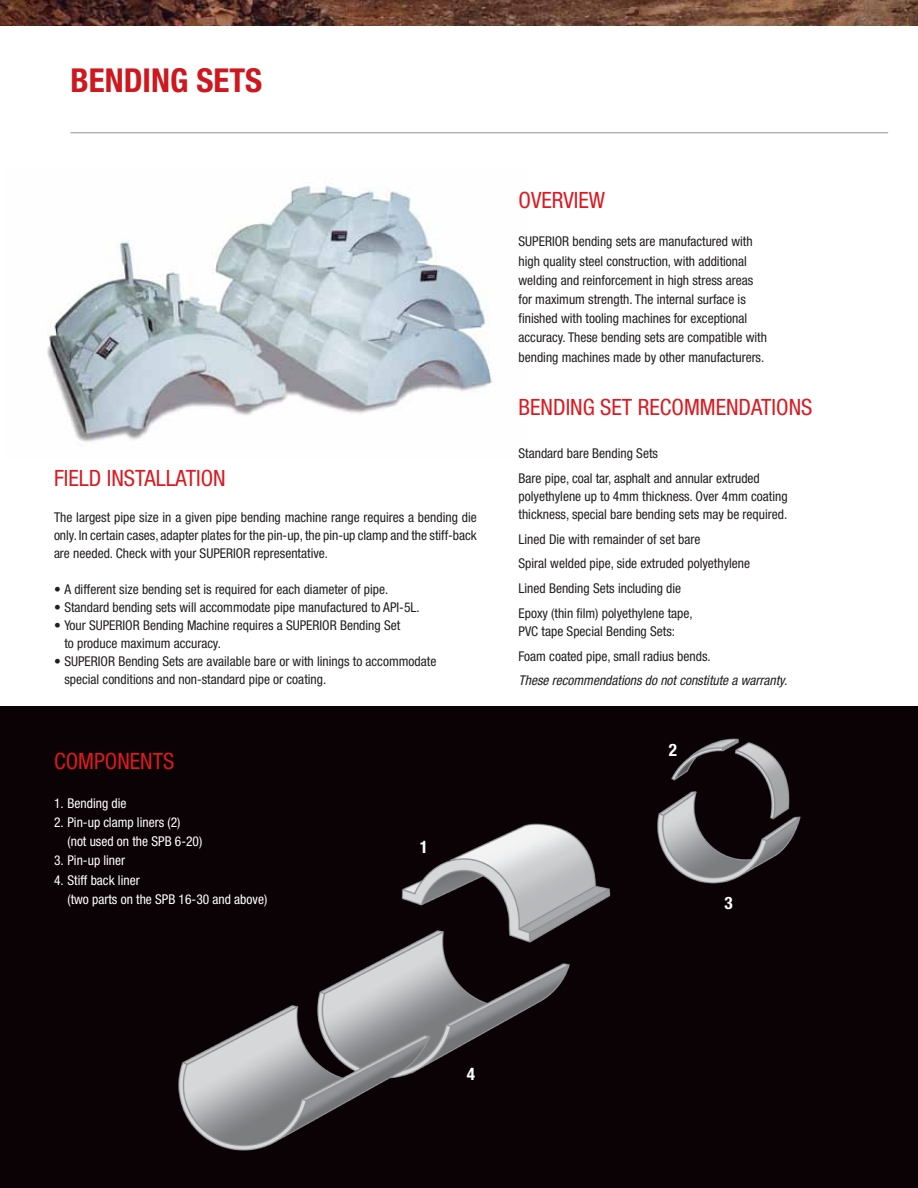
<style>
.page{position:relative;width:918px;height:1188px;background:#fff}
.page>*{position:absolute;margin:0;border:0;box-sizing:border-box;transform-origin:0 0}
.t1{font:700 condensed 33px "Helvetica Neue";color:#ce171e}
.t2{font:condensed 22.5px "Helvetica Neue";color:#db1a21}
.t3{font:700 condensed 17.25px "Helvetica Neue";color:#fff}
.t4{font:condensed 13.5px/19.2px "Helvetica Neue";color:#231f20}
.t5{font:condensed 13.5px/19.2px "Helvetica Neue";color:#fff}
.t6{font:italic condensed 13.5px "Helvetica Neue";color:#231f20}
</style>
<div class="page">
<div style="left:0;top:706px;width:918px;height:482px;background:#0a0204"></div>
<img style="left:0;top:0;width:918px;height:25px">
<img style="left:47px;top:185px;width:446px;height:257px">
<hr style="left:71px;top:132px;width:817px;height:1px;background:#918f8f">
<img style="left:178px;top:738px;width:623px;height:413px">
<h1 class="t1" style="left:71px;top:60px;width:193px">BENDING SETS</h1>
<h2 class="t2" style="left:54px;top:465px;width:173px">FIELD INSTALLATION</h2>
<p class="t4" style="left:54px;top:508px;width:424px;line-height:18px;text-align:justify">The largest pipe size in a given pipe bending machine range requires a bending die only. In certain cases, adapter plates for the pin-up, the pin-up clamp and the stiff-back are needed. Check with your SUPERIOR representative.</p>
<p class="t4" style="left:54px;top:580px;width:336px">• A different size bending set is required for each diameter of pipe.</p>
<p class="t4" style="left:54px;top:598px;width:367px">• Standard bending sets will accommodate pipe manufactured to API-5L.</p>
<p class="t4" style="left:64px;top:616px;width:337px;line-height:18px;text-indent:-10px">• Your SUPERIOR Bending Machine requires a SUPERIOR Bending Set to produce maximum accuracy.</p>
<p class="t4" style="left:64px;top:652px;width:374px;line-height:18px;text-indent:-10px">• SUPERIOR Bending Sets are available bare or with linings to accommodate special conditions and non-standard pipe or coating.</p>
<h2 class="t2" style="left:54px;top:748px;width:122px">COMPONENTS</h2>
<p class="t5" style="left:54px;top:793px;width:74px">1. Bending die</p>
<p class="t5" style="left:68px;top:813px;width:136px;text-indent:-14px">2. Pin-up clamp liners (2) (not used on the SPB 6-20)</p>
<p class="t5" style="left:54px;top:851px;width:73px">3. Pin-up liner</p>
<p class="t5" style="left:68px;top:870px;width:201px;text-indent:-14px">4. Stiff back liner<br>(two parts on the SPB 16-30 and above)</p>
<p class="t3" style="left:420px;top:836px;width:10px">1</p>
<h2 class="t2" style="left:519px;top:187px;width:88px">OVERVIEW</h2>
<p class="t4" style="left:519px;top:232px;width:250px">SUPERIOR bending sets are manufactured with high quality steel construction, with additional welding and reinforcement in high stress areas for maximum strength. The internal surface is finished with tooling machines for exceptional accuracy. These bending sets are compatible with bending machines made by other manufacturers.</p>
<h2 class="t2" style="left:519px;top:395px;width:295px">BENDING SET RECOMMENDATIONS</h2>
<p class="t4" style="left:519px;top:441px;width:243px;line-height:24.8px">Standard bare Bending Sets<br>Bare pipe, coal tar, asphalt and annular extruded</p>
<p class="t4" style="left:519px;top:487px;width:271px;line-height:18px">polyethylene up to 4mm thickness. Over 4mm coating thickness, special bare bending sets may be required.</p>
<p class="t4" style="left:519px;top:526px;width:233px;line-height:24.8px">Lined Die with remainder of set bare<br>Spiral welded pipe, side extruded polyethylene Lined Bending Sets including die<br>Epoxy (thin film) polyethylene tape,</p>
<p class="t4" style="left:519px;top:619px;width:194px;line-height:24.8px">PVC tape Special Bending Sets:<br>Foam coated pipe, small radius bends.</p>
<p class="t6" style="left:519px;top:673px;width:270px">These recommendations do not constitute a warranty.</p>
<p class="t3" style="left:669px;top:740px;width:10px">2</p>
<p class="t3" style="left:724px;top:893px;width:10px">3</p>
<p class="t3" style="left:467px;top:1063px;width:10px">4</p>
</div>
